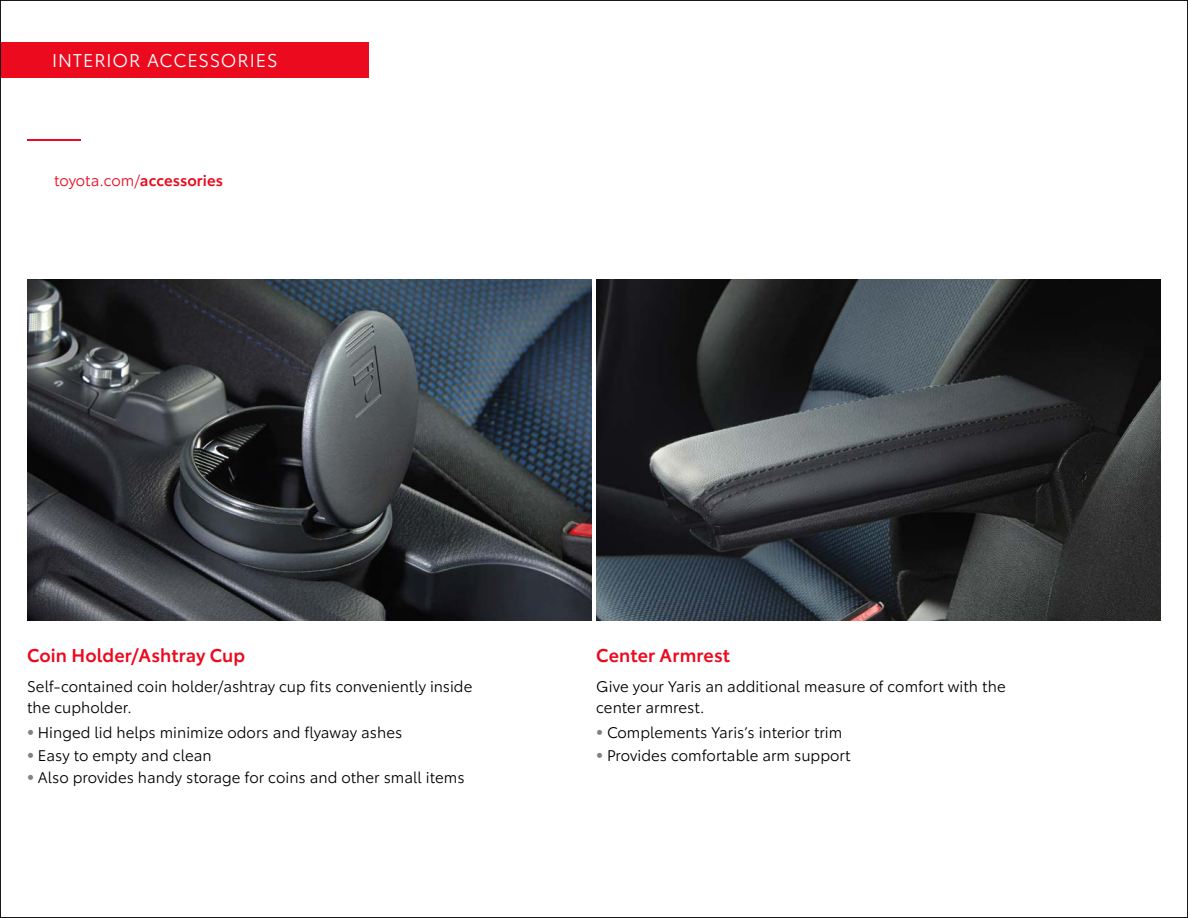
<style>
.page{position:relative;width:1188px;height:918px;background:#fff}
.page>*{position:absolute;margin:0;border:0;box-sizing:border-box;transform-origin:0 0}
.t1{font:600 18px "Toyota Type";letter-spacing:.005em;color:#eb0a1e}
.t2{font:18px "Toyota Type";letter-spacing:.05em;color:#fff}
.t3{font:15px/21px "Toyota Type";letter-spacing:.005em;color:#000}
.t4{font:15px "Toyota Type";letter-spacing:-.005em;color:#eb0a1e}
.s1{font-weight:600}
.s2{font-weight:700;font-size:18px;color:#808285}
</style>
<div class="page">
<img style="left:27px;top:279px;width:565px;height:342px">
<img style="left:596px;top:279px;width:565px;height:342px">
<div style="left:0;top:42px;width:369px;height:36px;background:#eb0a1e"></div>
<hr style="left:27px;top:140px;width:54px;height:1px;background:#eb0a1e">
<p class="t2" style="left:52px;top:47px;width:227px">INTERIOR ACCESSORIES</p>
<p class="t4" style="left:54px;top:170px;width:170px">toyota.com/<span class="s1">accessories</span></p>
<p class="t1" style="left:27px;top:641px;width:220px">Coin Holder/Ashtray Cup</p>
<p class="t3" style="left:27px;top:675px;width:447px">Self-contained coin holder/ashtray cup fits conveniently inside the cupholder.</p>
<p class="t3" style="left:27px;top:721px;width:377px"><span class="s2">•</span> Hinged lid helps minimize odors and flyaway ashes</p>
<p class="t3" style="left:27px;top:744px;width:186px"><span class="s2">•</span> Easy to empty and clean</p>
<p class="t3" style="left:27px;top:766px;width:439px"><span class="s2">•</span> Also provides handy storage for coins and other small items</p>
<p class="t1" style="left:596px;top:641px;width:135px">Center Armrest</p>
<p class="t3" style="left:596px;top:675px;width:411px">Give your Yaris an additional measure of comfort with the center armrest.</p>
<p class="t3" style="left:596px;top:721px;width:248px"><span class="s2">•</span> Complements Yaris’s interior trim</p>
<p class="t3" style="left:596px;top:744px;width:256px"><span class="s2">•</span> Provides comfortable arm support</p>
</div>
